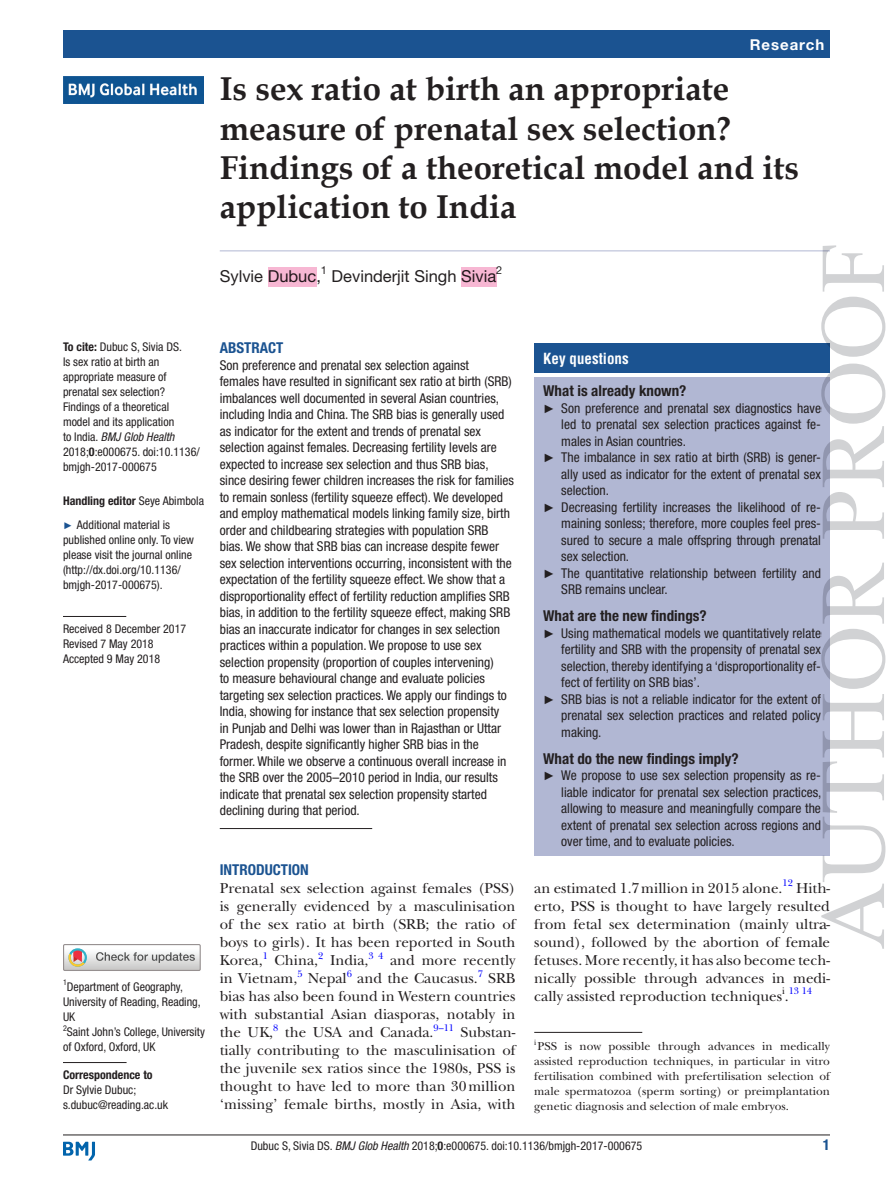
<style>
.page{position:relative;width:893px;height:1191px;background:#fff}
.page>*{position:absolute;margin:0;border:0;box-sizing:border-box;transform-origin:0 0}
.t1{font:92.7px "Times New Roman";color:#d1d2d4}
.t2{font:700 33px/39px "Book Antiqua";color:#231f20}
.t3{font:16.5px "Helvetica Neue LT Std";color:#231f20}
.t4{font:15px/18px "New Baskerville";color:#231f20;text-align:justify}
.t5{font:700 condensed 15px "Helvetica Neue LT Std";color:#231f20}
.t6{font:700 condensed 15px "Helvetica Neue LT Std";color:#1b5391}
.t7{font:700 condensed 15px "Helvetica";color:#fff}
.t8{font:700 15px "Helvetica Neue LT Std";color:#fff}
.t9{font:condensed 13.5px/16.5px "Helvetica Neue LT Std";color:#231f20}
.t10{font:condensed 12px/15px "Helvetica Neue LT Std";color:#231f20}
.t11{font:12px/15px "New Baskerville";color:#231f20;text-align:justify}
.t12{font:700 condensed 12px "Helvetica Neue LT Std";color:#231f20}
.t13{font:10.95px "Helvetica Neue LT Std";color:#231f20}
.t14{font:9.9px "New Baskerville";color:#00f}
.s1{font-weight:700}
.s2{font-style:italic}
.s3{font-family:"Arial";font-stretch:normal;font-size:9.75px;color:#1b5391}
.s4{font-family:"Arial";font-stretch:normal;font-size:12px}
.s5{color:#231f20}
</style>
<div class="page">
<hr style="left:63px;top:1134px;width:767px;height:1px;background:#231f20">
<svg style="left:63px;top:1141px;width:32px;height:19px"></svg>
<div style="left:63px;top:944px;width:138px;height:27px;border:1px solid #969090"></div>
<svg style="left:64px;top:944px;width:136px;height:26px"></svg>
<hr style="left:220px;top:250px;width:610px;height:1px;background:#b1b7d3">
<div style="left:63px;top:31px;width:767px;height:27px;background:#1b5391"></div>
<hr style="left:63px;top:616px;width:63px;height:1px;background:#231f20">
<hr style="left:63px;top:1062px;width:64px;height:1px;background:#231f20">
<img style="left:63px;top:77px;width:141px;height:27px">
<hr style="left:220px;top:828px;width:152px;height:1px;background:#231f20">
<hr style="left:534px;top:1032px;width:108px;height:1px;background:#231f20">
<div style="left:534px;top:342px;width:296px;height:30px;background:#1b5391"></div>
<div style="left:534px;top:376px;width:296px;height:479px;background:#b1b7d3"></div>
<div style="left:461px;top:267px;width:35px;height:19px;background:#f7b7d3"></div>
<div style="left:268px;top:267px;width:48px;height:19px;background:#f7b7d3"></div>
<p class="t10" style="left:63px;top:339px;width:138px"><span class="s1">To cite:</span> Dubuc S, Sivia DS.<br>Is sex ratio at birth an appropriate measure of prenatal sex selection?<br>Findings of a theoretical<br>model and its application<br>to India. <span class="s2">BMJ Glob Health<br></span>2018;<span class="s1">0</span>:e000675. doi:10.1136/ bmjgh-2017-000675</p>
<p class="t10" style="left:63px;top:489px;width:143px;line-height:24px"><span class="s1">Handling editor</span> Seye Abimbola <span class="s3">►</span> Additional material is</p>
<p class="t10" style="left:63px;top:532px;width:133px">published online only. To view please visit the journal online (http://dx.doi.org/10.1136/ bmjgh-2017-000675).</p>
<p class="t10" style="left:63px;top:621px;width:125px">Received 8 December 2017<br>Revised 7 May 2018<br>Accepted 9 May 2018</p>
<p class="t10" style="left:63px;top:979px;width:143px"><sup>1</sup>Department of Geography,<br>University of Reading, Reading,<br>UK<br><sup>2</sup>Saint John’s College, University of Oxford, Oxford, UK</p>
<p class="t12" style="left:63px;top:1067px;width:91px">Correspondence to</p>
<p class="t10" style="left:63px;top:1082px;width:107px">Dr Sylvie Dubuc; s.dubuc@reading.ac.uk</p>
<p class="t8" style="left:750px;top:35px;width:76px">Research</p>
<h2 class="t2" style="left:220px;top:70px;width:581px">Is sex ratio at birth an appropriate measure of prenatal sex selection?<br>Findings of a theoretical model and its application to India</h2>
<p class="t3" style="left:220px;top:266px;width:103px">Sylvie Dubuc,</p>
<p class="t13" style="left:321px;top:264px;width:8px">1</p>
<p class="t3" style="left:332px;top:266px;width:166px">Devinderjit Singh Sivia</p>
<p class="t13" style="left:496px;top:264px;width:8px">2</p>
<p class="t6" style="left:220px;top:339px;width:49px">Abstract</p>
<p class="t9" style="left:220px;top:357px;width:296px">Son preference and prenatal sex selection against<br>females have resulted in significant sex ratio at birth (SRB) imbalances well documented in several Asian countries, including India and China. The SRB bias is generally used as indicator for the extent and trends of prenatal sex selection against females. Decreasing fertility levels are expected to increase sex selection and thus SRB bias, since desiring fewer children increases the risk for families to remain sonless (fertility squeeze effect). We developed and employ mathematical models linking family size, birth order and childbearing strategies with population SRB bias. We show that SRB bias can increase despite fewer sex selection interventions occurring, inconsistent with the expectation of the fertility squeeze effect. We show that a disproportionality effect of fertility reduction amplifies SRB bias, in addition to the fertility squeeze effect, making SRB bias an inaccurate indicator for changes in sex selection practices within a population. We propose to use sex selection propensity (proportion of couples intervening)<br>to measure behavioural change and evaluate policies targeting sex selection practices. We apply our findings to India, showing for instance that sex selection propensity<br>in Punjab and Delhi was lower than in Rajasthan or Uttar Pradesh, despite significantly higher SRB bias in the former. While we observe a continuous overall increase in the SRB over the 2005–2010 period in India, our results indicate that prenatal sex selection propensity started declining during that period.</p>
<p class="t6" style="left:220px;top:861px;width:91px">Introduction</p>
<p class="t4" style="left:220px;top:879px;width:297px">Prenatal sex selection against females (PSS) is generally evidenced by a masculinisation of the sex ratio at birth (SRB; the ratio of boys to girls). It has been reported in South Korea,</p>
<p class="t14" style="left:263px;top:949px;width:7px">1</p>
<p class="t4" style="left:275px;top:951px;width:45px">China,</p>
<p class="t14" style="left:318px;top:949px;width:7px">2</p>
<p class="t4" style="left:330px;top:951px;width:40px">India,</p>
<p class="t14" style="left:368px;top:949px;width:16px">3 4</p>
<p class="t4" style="left:390px;top:951px;width:127px">and more recently</p>
<p class="t4" style="left:220px;top:969px;width:79px">in Vietnam,</p>
<p class="t14" style="left:478px;top:967px;width:7px">7</p>
<p class="t4" style="left:220px;top:969px;width:297px;text-indent:268px">SRB bias has also been found in Western countries with substantial Asian diasporas, notably in the UK,</p>
<p class="t14" style="left:297px;top:967px;width:7px">5</p>
<p class="t4" style="left:308px;top:969px;width:40px">Nepal</p>
<p class="t14" style="left:347px;top:967px;width:7px">6</p>
<p class="t4" style="left:357px;top:969px;width:122px">and the Caucasus.</p>
<p class="t14" style="left:273px;top:1021px;width:7px">8</p>
<p class="t4" style="left:285px;top:1023px;width:150px">the USA and Canada.</p>
<p class="t14" style="left:434px;top:1021px;width:22px">9–11</p>
<p class="t4" style="left:220px;top:1023px;width:297px;text-indent:241px">Substan&shy;tially contributing to the masculinisation of the juvenile sex ratios since the 1980s, PSS is thought to have led to more than 30million ‘missing’ female births, mostly in Asia, with</p>
<h1 class="t1" style="left:788px;top:949px;width:709px;rotate:-90deg">AUTHOR PROOF</h1>
<p class="t7" style="left:543px;top:349px;width:87px">Key questions</p>
<p class="t5" style="left:543px;top:382px;width:145px">What is already known?</p>
<p class="t9" style="left:543px;top:400px;width:279px"><span class="s4">►</span> Son preference and prenatal sex diagnostics have</p>
<p class="t9" style="left:561px;top:416px;width:261px">led to prenatal sex selection practices against fe-</p>
<p class="t9" style="left:561px;top:433px;width:126px">males in Asian countries.</p>
<p class="t9" style="left:543px;top:449px;width:279px"><span class="s4">►</span> The imbalance in sex ratio at birth (SRB) is gener-</p>
<p class="t9" style="left:561px;top:466px;width:261px">ally used as indicator for the extent of prenatal sex</p>
<p class="t9" style="left:561px;top:482px;width:49px">selection.</p>
<p class="t9" style="left:543px;top:499px;width:279px"><span class="s4">►</span> Decreasing fertility increases the likelihood of re-</p>
<p class="t9" style="left:561px;top:515px;width:261px">maining sonless; therefore, more couples feel pres-</p>
<p class="t9" style="left:561px;top:532px;width:261px">sured to secure a male offspring through prenatal</p>
<p class="t9" style="left:561px;top:548px;width:69px">sex selection.</p>
<p class="t9" style="left:543px;top:565px;width:279px"><span class="s4">►</span> The quantitative relationship between fertility and</p>
<p class="t9" style="left:561px;top:581px;width:108px">SRB remains unclear.</p>
<p class="t5" style="left:543px;top:607px;width:165px">What are the new findings?</p>
<p class="t9" style="left:543px;top:625px;width:279px"><span class="s4">►</span> Using mathematical models we quantitatively relate</p>
<p class="t9" style="left:561px;top:641px;width:261px">fertility and SRB with the propensity of prenatal sex</p>
<p class="t9" style="left:561px;top:658px;width:261px">selection, thereby identifying a ‘disproportionality ef-</p>
<p class="t9" style="left:561px;top:674px;width:140px">fect of fertility on SRB bias’.</p>
<p class="t9" style="left:543px;top:691px;width:279px"><span class="s4">►</span> SRB bias is not a reliable indicator for the extent of</p>
<p class="t9" style="left:561px;top:707px;width:261px">prenatal sex selection practices and related policy</p>
<p class="t9" style="left:561px;top:724px;width:42px">making.</p>
<p class="t5" style="left:543px;top:749px;width:197px">What do the new findings imply?</p>
<p class="t9" style="left:561px;top:767px;width:262px;text-align:justify;text-indent:-18px"><span class="s4">►</span> We propose to use sex selection propensity as re&shy;liable indicator for prenatal sex selection practices, allowing to measure and meaningfully compare the extent of prenatal sex selection across regions and over time, and to evaluate policies.</p>
<p class="t4" style="left:534px;top:879px;width:297px">an estimated 1.7million in 2015 alone.<sup>12</sup> Hith&shy;erto, PSS is thought to have largely resulted from fetal sex determination (mainly ultra&shy;sound), followed by the abortion of female fetuses. More recently, it has also become tech&shy;nically possible through advances in medi&shy;cally assisted reproduction techniques .</p>
<p class="t14" style="left:782px;top:985px;width:31px"><span class="s5">i</span> 13 14</p>
<p class="t11" style="left:534px;top:1039px;width:297px"><sup>i</sup>PSS is now possible through advances in medically assisted reproduction techniques, in particular in vitro fertilisation combined with prefertilisation selection of male spermatozoa (sperm sorting) or preimplantation genetic diagnosis and selection of male embryos.</p>
<p class="t10" style="left:251px;top:1137px;width:393px">Dubuc S, Sivia DS. <span class="s2">BMJ Glob Health</span> 2018;<span class="s1">0</span>:e000675. doi:10.1136/bmjgh-2017-000675</p>
<p class="t6" style="left:823px;top:1135px;width:9px">1</p>
</div>
